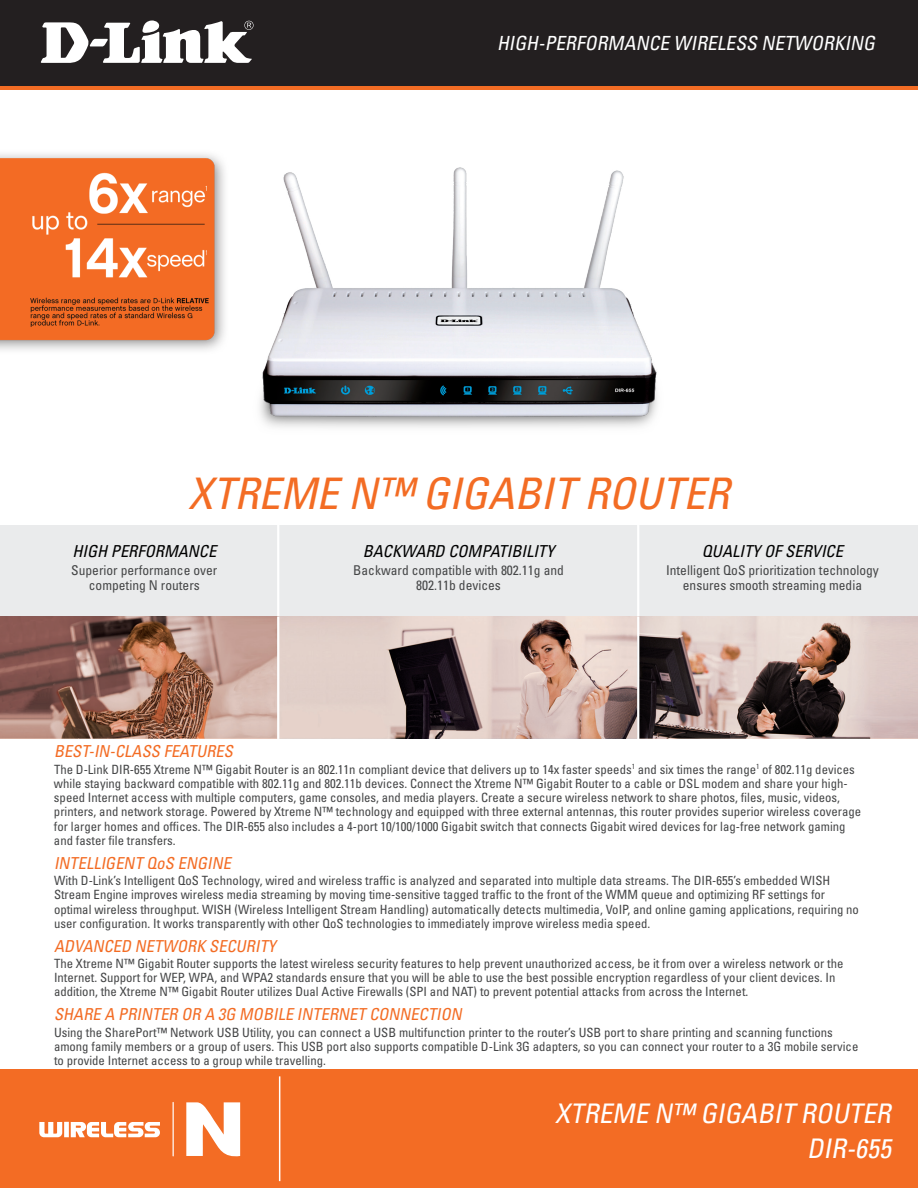
<style>
.page{position:relative;width:918px;height:1188px;background:#fff}
.page>*{position:absolute;margin:0;border:0;box-sizing:border-box;transform-origin:0 0}
.t1{font:italic condensed 43.5px "Univers";color:#f36c24}
.t2{font:italic condensed 27px/34.8px "Univers";color:#fff}
.t3{font:italic condensed 19.5px "Univers";color:#fff}
.t4{font:italic condensed 16.5px "Univers";color:#f36c24}
.t5{font:italic condensed 16.5px "Univers";color:#000}
.t6{font:condensed 13.5px/15px "Univers";color:#454647;text-align:center}
.t7{font:condensed 12.75px/14.2px "Univers";color:#454647}
</style>
<div class="page">
<div style="left:0;top:1070px;width:918px;height:118px;background:#f36c24"></div>
<svg style="left:39px;top:1102px;width:201px;height:55px"></svg>
<hr style="left:173px;top:1102px;width:1px;height:54px;background:#fff">
<hr style="left:279px;top:1076px;width:1px;height:105px;background:#fff">
<div style="left:0;top:0;width:918px;height:89px;background:linear-gradient(to right,#f36c24,#f36c24)"></div>
<div style="left:0;top:0;width:918px;height:85px;background:#231f20"></div>
<svg style="left:41px;top:20px;width:213px;height:43px"></svg>
<div style="left:0;top:525px;width:918px;height:101px;background:#eaebec"></div>
<hr style="left:277px;top:525px;width:2px;height:99px;background:#fff">
<hr style="left:637px;top:525px;width:2px;height:99px;background:#fff">
<img style="left:0;top:617px;width:918px;height:122px">
<hr style="left:277px;top:617px;width:2px;height:122px;background:#fff">
<hr style="left:637px;top:616px;width:2px;height:123px;background:#fff">
<img style="left:260px;top:167px;width:397px;height:261px">
<img style="left:0;top:154px;width:225px;height:196px">
<h3 class="t3" style="left:497px;top:31px;width:384px">HIGH-PERFORMANCE WIRELESS NETWORKING</h3>
<h1 class="t1" style="left:188px;top:466px;width:496px">XTREME N™ GIGABIT ROUTER</h1>
<p class="t5" style="left:72px;top:541px;width:145px">HIGH PERFORMANCE</p>
<p class="t6" style="left:71px;top:562px;width:148px">Superior performance over competing N routers</p>
<p class="t5" style="left:363px;top:541px;width:193px">BACKWARD COMPA TIBILITY</p>
<p class="t6" style="left:353px;top:562px;width:212px">Backward compatible with 802.11g and<br>802.11b devices</p>
<p class="t5" style="left:702px;top:541px;width:143px">QUA LITY OF SERVICE</p>
<p class="t6" style="left:666px;top:562px;width:214px">Intelligent QoS prioritization technology ensures smooth streaming media</p>
<p class="t4" style="left:54px;top:741px;width:184px">BEST-IN-CLASS FEATURES</p>
<p class="t7" style="left:54px;top:762px;width:809px">The D-Link DIR-655 Xtreme N™ Gigabit Router is an 802.11n compliant device that delivers up to 14x faster speeds<sup>1</sup> and six times the range<sup>1</sup> of 802.11g devices while staying backward compatible with 802.11g and 802.11b devices. Connect the Xtreme N™ Gigabit Router to a cable or DSL modem and share your high&shy;speed Internet access with multiple computers, game consoles, and media players. Create a secure wireless network to share photos, files, music, videos, printers, and network storage. Powered by Xtreme N™ technology and equipped with three external antennas, this router provides superior wireless coverage for larger homes and offices. The DIR-655 also includes a 4-port 10/100/1000 Gigabit switch that connects Gigabit wired devices for lag-free network gaming and faster file transfers.</p>
<p class="t4" style="left:54px;top:852px;width:178px">INTELLIGENT QOS ENGINE</p>
<p class="t7" style="left:54px;top:873px;width:807px">With D-Link’s Intelligent QoS Technology, wired and wireless traffic is analyzed and separated into multiple data streams. The DIR-655’s embedded WISH Stream Engine improves wireless media streaming by moving time-sensitive tagged traffic to the front of the WMM queue and optimizing RF settings for optimal wireless throughput. WISH (Wireless Intelligent Stream Handling) automatically detects multimedia, VoIP, and online gaming applications, requiring no user configuration. It works transparently with other QoS technologies to immediately improve wireless media speed.</p>
<p class="t4" style="left:54px;top:935px;width:227px">ADVANCED NETWORK SECURITY</p>
<p class="t7" style="left:54px;top:956px;width:791px">The Xtreme N™ Gigabit Router supports the latest wireless security features to help prevent unauthorized access, be it from over a wireless network or the<br>Internet. Support for WEP, WPA, and WPA2 standards ensure that you will be able to use the best possible encryption regardless of your client devices. In addition, the Xtreme N™ Gigabit Router utilizes Dual Active Firewalls (SPI and NAT) to prevent potential attacks from across the Internet.</p>
<p class="t4" style="left:54px;top:1004px;width:413px">SHARE A PRINTER OR A 3G MOBILE INTERNET CONNECTION</p>
<p class="t7" style="left:54px;top:1025px;width:806px">Using the SharePort™ Network USB Utility, you can connect a USB multifunction printer to the router’s USB port to share printing and scanning functions among family members or a group of users. This USB port also supports compatible D-Link 3G adapters, so you can connect your router to a 3G mobile service to provide Internet access to a group while travelling.</p>
<h2 class="t2" style="left:807px;top:1095px;width:91px;text-indent:-252px">XTREME N™ GIGABIT ROUTER<br>DIR-655</h2>
</div>
